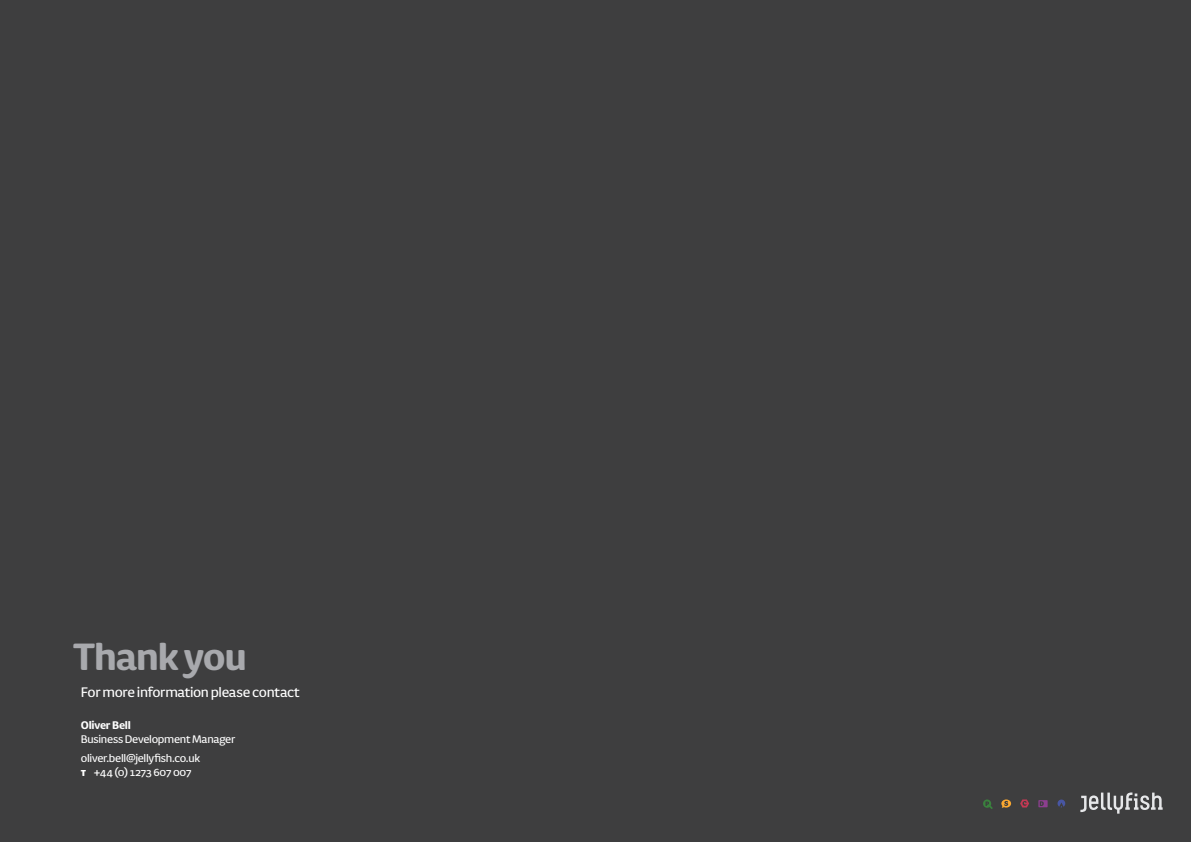
<style>
.page{position:relative;width:1191px;height:842px;background:#3e3e3f}
.page>*{position:absolute;margin:0;border:0;box-sizing:border-box;transform-origin:0 0}
.t1{font:700 44px "FS Pimlico";letter-spacing:-.025em;color:#a8a9ad}
.t2{font:16px "FS Pimlico";letter-spacing:-.025em;color:#fff}
.t3{font:12.8px "FS Pimlico";letter-spacing:-.02em;color:#fff}
.t4{font:700 12.8px "FS Pimlico";letter-spacing:-.02em;color:#fff}
.s1{font-weight:900;font-size:10px}
</style>
<div class="page">
<svg style="left:1080px;top:792px;width:82px;height:22px"></svg>
<svg style="left:1057px;top:799px;width:8px;height:8px"></svg>
<svg style="left:1020px;top:799px;width:9px;height:8px"></svg>
<svg style="left:1001px;top:799px;width:10px;height:9px"></svg>
<svg style="left:983px;top:799px;width:9px;height:10px"></svg>
<svg style="left:1038px;top:800px;width:9px;height:7px"></svg>
<p class="t1" style="left:73px;top:623px;width:175px">Thank you</p>
<p class="t2" style="left:81px;top:680px;width:220px">For more information please contact</p>
<p class="t4" style="left:81px;top:715px;width:52px">Oliver Bell</p>
<p class="t3" style="left:81px;top:729px;width:156px">Business Development Manager</p>
<p class="t3" style="left:81px;top:748px;width:121px">oliver.bell@jellyfish.co.uk</p>
<p class="t3" style="left:81px;top:762px;width:112px"><span class="s1">T</span> +44 (0) 1273 607 007</p>
</div>
